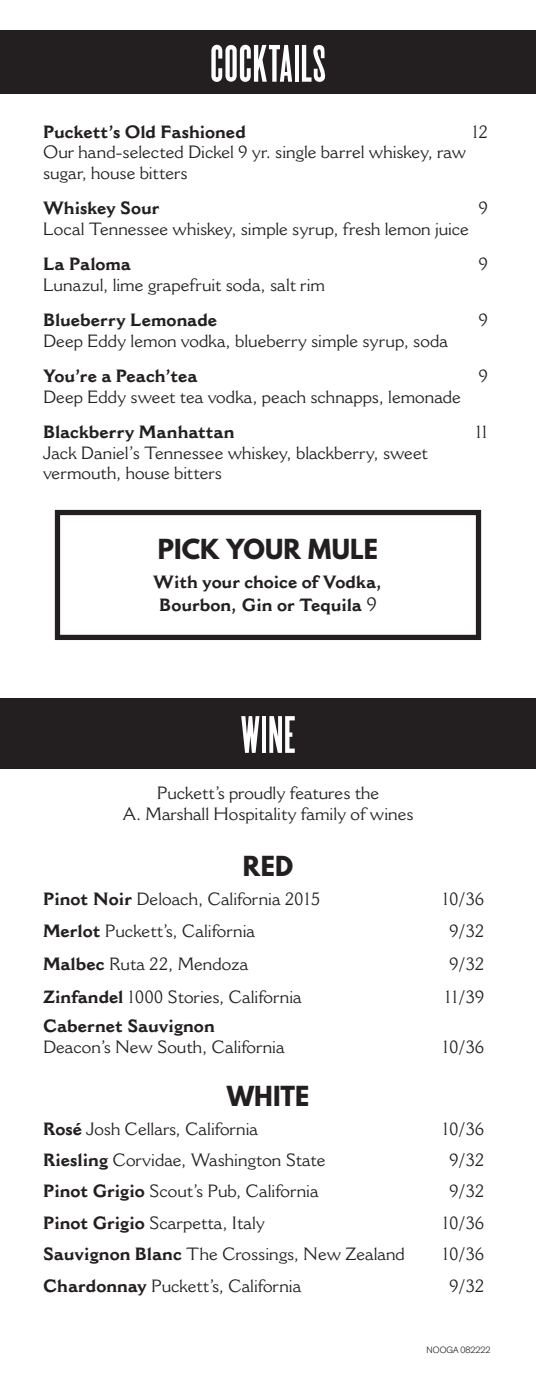
<style>
.page{position:relative;width:536px;height:1386px;background:#fff}
.page>*{position:absolute;margin:0;border:0;box-sizing:border-box;transform-origin:0 0}
.t1{font:extra-condensed 52.5px "MPI Gothic";color:#fff}
.t2{font:700 24.5px "League Spartan";letter-spacing:.005em;color:#231f20}
.t3{font:17.5px/20.1px "Cantoria";color:#231f20}
.t4{font:700 17.5px/23.1px "Cantoria";color:#231f20;text-align:center}
.t5{font:300 8.75px "Classic Sans";color:#231f20}
.s1{font-weight:400;font-size:19.25px}
.s2{font-weight:700}
</style>
<div class="page">
<div style="left:0;top:30px;width:536px;height:64px;background:#231f20"></div>
<div style="left:0;top:698px;width:536px;height:70px;background:#231f20"></div>
<div style="left:55px;top:510px;width:426px;height:130px;border:5px solid #231f20"></div>
<h1 class="t1" style="left:210px;top:34px;width:118px">COCKTAILS</h1>
<p class="t4" style="left:43px;top:121px;width:204px">Puckett’s Old Fashioned</p>
<p class="t3" style="left:471px;top:122px;width:18px">12</p>
<p class="t3" style="left:43px;top:142px;width:424px">Our hand-selected Dickel 9 yr. single barrel whiskey, raw sugar, house bitters</p>
<p class="t4" style="left:43px;top:197px;width:118px">Whiskey Sour</p>
<p class="t3" style="left:478px;top:198px;width:11px">9</p>
<p class="t3" style="left:43px;top:218px;width:427px">Local Tennessee whiskey, simple syrup, fresh lemon juice</p>
<p class="t4" style="left:43px;top:253px;width:89px">La Paloma</p>
<p class="t3" style="left:478px;top:254px;width:11px">9</p>
<p class="t3" style="left:43px;top:274px;width:283px">Lunazul, lime grapefruit soda, salt rim</p>
<p class="t4" style="left:43px;top:309px;width:176px">Blueberry Lemonade</p>
<p class="t3" style="left:478px;top:310px;width:11px">9</p>
<p class="t3" style="left:43px;top:330px;width:406px">Deep Eddy lemon vodka, blueberry simple syrup, soda</p>
<p class="t4" style="left:43px;top:365px;width:156px">You’re a Peach’tea</p>
<p class="t3" style="left:478px;top:366px;width:11px">9</p>
<p class="t3" style="left:43px;top:386px;width:419px">Deep Eddy sweet tea vodka, peach schnapps, lemonade</p>
<p class="t4" style="left:43px;top:421px;width:193px">Blackberry Manhattan</p>
<p class="t3" style="left:475px;top:422px;width:14px">11</p>
<p class="t3" style="left:43px;top:442px;width:386px">Jack Daniel’s Tennessee whiskey, blackberry, sweet vermouth, house bitters</p>
<h2 class="t2" style="left:158px;top:530px;width:221px">PICK YOUR MULE</h2>
<p class="t4" style="left:153px;top:571px;width:231px">With your choice of Vodka,<br>Bourbon, Gin or Tequila <span class="s1">9</span></p>
<h1 class="t1" style="left:240px;top:706px;width:57px">WINE</h1>
<p class="t3" style="left:122px;top:782px;width:292px;line-height:21px;text-align:center">Puckett’s proudly features the<br>A. Marshall Hospitality family of wines</p>
<h2 class="t2" style="left:243px;top:847px;width:52px">RED</h2>
<p class="t3" style="left:43px;top:889px;width:278px"><span class="s2">Pinot Noir</span> Deloach, California 2015</p>
<p class="t3" style="left:442px;top:889px;width:44px">10/36</p>
<p class="t3" style="left:43px;top:921px;width:213px"><span class="s2">Merlot</span> Puckett’s, California</p>
<p class="t3" style="left:449px;top:921px;width:37px">9/32</p>
<p class="t3" style="left:43px;top:954px;width:207px"><span class="s2">Malbec</span> Ruta 22, Mendoza</p>
<p class="t3" style="left:449px;top:954px;width:37px">9/32</p>
<p class="t3" style="left:43px;top:987px;width:260px"><span class="s2">Zinfandel</span> 1000 Stories, California</p>
<p class="t3" style="left:444px;top:987px;width:41px">11/39</p>
<p class="t4" style="left:43px;top:1014px;width:173px">Cabernet Sauvignon</p>
<p class="t3" style="left:43px;top:1036px;width:243px">Deacon’s New South, California</p>
<p class="t3" style="left:442px;top:1036px;width:44px">10/36</p>
<h2 class="t2" style="left:227px;top:1077px;width:84px">WHITE</h2>
<p class="t3" style="left:43px;top:1118px;width:216px"><span class="s2">Rosé</span> Josh Cellars, California</p>
<p class="t3" style="left:442px;top:1118px;width:44px">10/36</p>
<p class="t3" style="left:43px;top:1150px;width:284px"><span class="s2">Riesling</span> Corvidae, Washington State</p>
<p class="t3" style="left:449px;top:1150px;width:37px">9/32</p>
<p class="t3" style="left:43px;top:1181px;width:277px"><span class="s2">Pinot Grigio</span> Scout’s Pub, California</p>
<p class="t3" style="left:449px;top:1181px;width:37px">9/32</p>
<p class="t3" style="left:43px;top:1213px;width:223px"><span class="s2">Pinot Grigio</span> Scarpetta, Italy</p>
<p class="t3" style="left:442px;top:1213px;width:44px">10/36</p>
<p class="t3" style="left:43px;top:1244px;width:363px"><span class="s2">Sauvignon Blanc</span> The Crossings, New Zealand</p>
<p class="t3" style="left:442px;top:1244px;width:44px">10/36</p>
<p class="t3" style="left:43px;top:1275px;width:260px"><span class="s2">Chardonnay</span> Puckett’s, California</p>
<p class="t3" style="left:449px;top:1275px;width:37px">9/32</p>
<p class="t5" style="left:426px;top:1344px;width:65px">NOOGA 082222</p>
</div>
